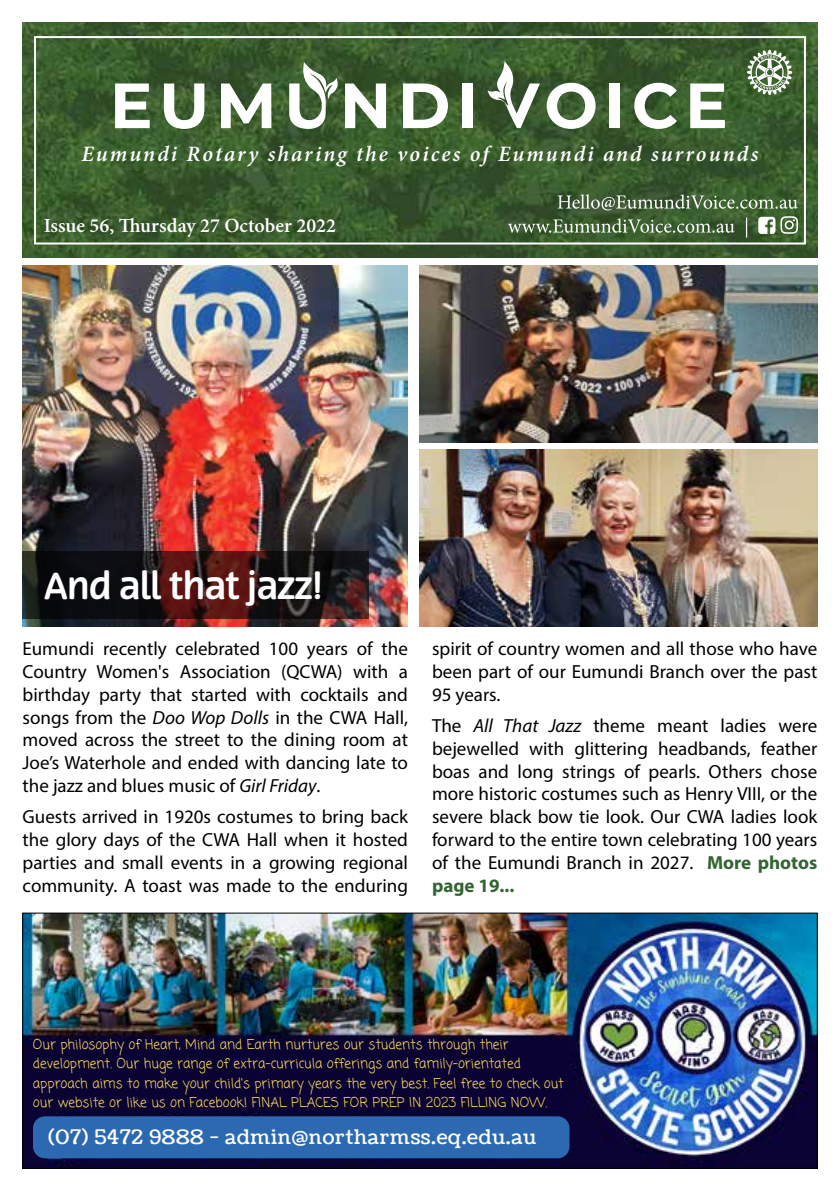
<style>
.page{position:relative;width:840px;height:1191px;background:#fff}
.page>*{position:absolute;margin:0;border:0;box-sizing:border-box;transform-origin:0 0}
.t1{font:500 36px "Terfens";letter-spacing:-.025em;color:#fff}
.t2{font:italic 600 22px "Minion Pro";letter-spacing:.09em;color:#fff}
.t3{font:20px "Coustard";letter-spacing:.035em;color:#fff}
.t4{font:600 20px "Minion Pro";color:#fff}
.t5{font:19px/22.8px "Myriad Pro";color:#000;text-align:justify}
.t6{font:13.4px/19px "Coming Soon";color:#ffde59}
.s1{font-style:italic}
.s2{font-weight:700;color:#326531}
</style>
<div class="page">
<img style="left:23px;top:265px;width:385px;height:361px">
<img style="left:25px;top:915px;width:789px;height:251px">
<div style="left:33px;top:1116px;width:536px;height:42px;background:#2d69b1"></div>
<div style="left:33px;top:1040px;width:536px;height:71px;background:#0a0233"></div>
<div style="left:23px;top:913px;width:793px;height:255px;border:1px solid #000"></div>
<img style="left:23px;top:23px;width:793px;height:235px">
<div style="left:34px;top:36px;width:771px;height:208px;border:2px solid #fff"></div>
<svg style="left:115px;top:83px;width:35px;height:45px"></svg>
<svg style="left:164px;top:83px;width:40px;height:46px"></svg>
<svg style="left:221px;top:83px;width:50px;height:45px"></svg>
<svg style="left:345px;top:83px;width:41px;height:45px"></svg>
<svg style="left:403px;top:83px;width:44px;height:45px"></svg>
<div style="left:462px;top:83px;width:10px;height:45px;background:#fff"></div>
<svg style="left:289px;top:62px;width:50px;height:67px"></svg>
<svg style="left:546px;top:83px;width:49px;height:46px"></svg>
<div style="left:609px;top:83px;width:10px;height:45px;background:#fff"></div>
<svg style="left:634px;top:83px;width:42px;height:46px"></svg>
<svg style="left:690px;top:83px;width:34px;height:45px"></svg>
<svg style="left:487px;top:61px;width:52px;height:67px"></svg>
<svg style="left:746px;top:50px;width:45px;height:45px"></svg>
<svg style="left:507px;top:216px;width:290px;height:21px;background:#5d7852"></svg>
<svg style="left:557px;top:194px;width:240px;height:16px;background:#647d5b"></svg>
<svg style="left:23px;top:551px;width:346px;height:68px;background:#261414"></svg>
<img style="left:420px;top:265px;width:396px;height:177px">
<img style="left:420px;top:450px;width:396px;height:176px">
<p class="t2" style="left:82px;top:139px;width:677px">Eumundi Rotary sharing the voices of Eumundi and surrounds</p>
<p class="t4" style="left:44px;top:212px;width:293px">Issue 56, Thursday 27 October 2022</p>
<h1 class="t1" style="left:44px;top:564px;width:281px">And all that jazz!</h1>
<p class="t5" style="left:23px;top:637px;width:386px">Eumundi recently celebrated 100 years of the Country Women's Association (QCWA) with a birthday party that started with cocktails and songs from the <span class="s1">Doo Wop Dolls</span> in the CWA Hall, moved across the street to the dining room at Joe’s Waterhole and ended with dancing late to the jazz and blues music of <span class="s1">Girl Friday</span>.</p>
<p class="t5" style="left:23px;top:805px;width:386px">Guests arrived in 1920s costumes to bring back the glory days of the CWA Hall when it hosted parties and small events in a growing regional community. A toast was made to the enduring</p>
<p class="t5" style="left:432px;top:637px;width:386px">spirit of country women and all those who have been part of our Eumundi Branch over the past 95 years.</p>
<p class="t5" style="left:432px;top:714px;width:386px">The <span class="s1">All That Jazz</span> theme meant ladies were bejewelled with glittering headbands, feather boas and long strings of pearls. Others chose more historic costumes such as Henry VIII, or the severe black bow tie look. Our CWA ladies look forward to the entire town celebrating 100 years of the Eumundi Branch in 2027. <span class="s2">More photos page 19...</span></p>
<p class="t6" style="left:33px;top:1036px;width:532px">Our philosophy of Heart, Mind and Earth nurtures our students through their development. Our huge range of extra-curricula offerings and family-orientated approach aims to make your child's primary years the very best. Feel free to check out our website or like us on Facebook! FINAL PLACES FOR PREP IN 2023 FILLING NOW.</p>
<p class="t3" style="left:48px;top:1123px;width:489px">(07) 5472 9888 - admin@northarmss.eq.edu.au</p>
</div>
